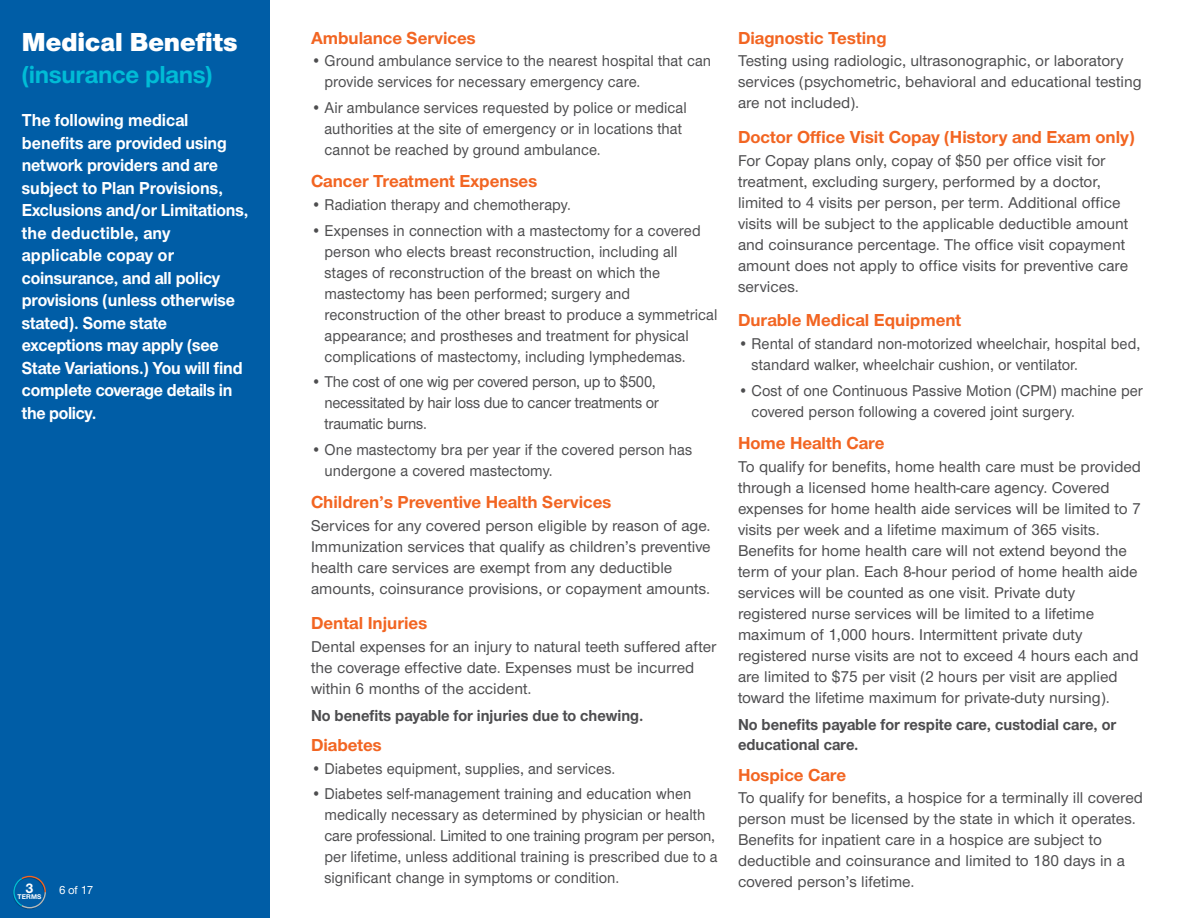
<style>
.page{position:relative;width:1188px;height:918px;background:#fff}
.page>*{position:absolute;margin:0;border:0;box-sizing:border-box;transform-origin:0 0}
.t1{font:900 27px "UHC Sans";letter-spacing:-.005em;color:#fff}
.t2{font:700 25.5px "UHC Sans";letter-spacing:-.01em;color:#00bcd6}
.t3{font:700 18px/22.5px "UHC Sans";letter-spacing:-.01em;color:#fff;scale:.95 1}
.t4{font:700 18px "UHC Sans";color:#f26522}
.t5{font:700 16.5px/20.2px "UHC Sans";color:#4d4d4f;scale:.95 1}
.t6{font:500 16.2px/21px "UHC Sans";color:#4d4d4f}
.t7{font:500 16.2px/21px "UHC Sans";color:#4d4d4f;scale:.95 1}
.t8{font:500 16.2px/21px "UHC Sans";letter-spacing:-.02em;color:#4d4d4f;scale:.95 1}
.t9{font:700 14.1px "UHC Sans";color:#fff}
.t10{font:500 12px "UHC Sans";color:#fff}
.t11{font:700 7.05px "UHC Sans";letter-spacing:.015em;color:#fff}
</style>
<div class="page">
<div style="left:0;top:0;width:270px;height:918px;background:#005da6"></div>
<div style="left:13px;top:877px;width:32px;height:33px;border:2px solid #e1e2e2;border-radius:50%"></div>
<div style="left:13px;top:876px;width:33px;height:33px;border:2px solid #cacccc;border-radius:50%"></div>
<svg style="left:13px;top:876px;width:33px;height:32px"></svg>
<h1 class="t1" style="left:22px;top:23px;width:217px">Medical Benefits</h1>
<h2 class="t2" style="left:22px;top:57px;width:192px">(insurance plans)</h2>
<p class="t3" style="left:22px;top:108px;width:240px">The following medical benefits are provided using network providers and are subject to Plan Provisions,<br>Exclusions and/or Limitations, the deductible, any applicable copay or coinsurance, and all policy provisions (unless otherwise stated). Some state exceptions may apply (see<br>State Variations.) You will find complete coverage details in the policy.</p>
<p class="t9" style="left:26px;top:878px;width:10px">3</p>
<p class="t11" style="left:18px;top:892px;width:26px">TERMS</p>
<p class="t10" style="left:59px;top:882px;width:36px">6 of 17</p>
<p class="t4" style="left:311px;top:25px;width:166px">Ambulance Services</p>
<p class="t7" style="left:325px;top:50px;width:409px;text-indent:-13px">• Ground ambulance service to the nearest hospital that can provide services for necessary emergency care.</p>
<p class="t7" style="left:325px;top:96px;width:383px;text-indent:-13px">• Air ambulance services requested by police or medical authorities at the site of emergency or in locations that cannot be reached by ground ambulance.</p>
<p class="t4" style="left:311px;top:169px;width:228px">Cancer Treatment Expenses</p>
<p class="t7" style="left:311px;top:193px;width:275px">• Radiation therapy and chemotherapy.</p>
<p class="t7" style="left:325px;top:219px;width:415px;text-indent:-13px">• Expenses in connection with a mastectomy for a covered person who elects breast reconstruction, including all stages of reconstruction of the breast on which the mastectomy has been performed; surgery and reconstruction of the other breast to produce a symmetrical appearance; and prostheses and treatment for physical complications of mastectomy, including lymphedemas.</p>
<p class="t8" style="left:325px;top:371px;width:354px;text-indent:-13px">• The cost of one wig per covered person, up to $500, necessitated by hair loss due to cancer treatments or traumatic burns.</p>
<p class="t7" style="left:325px;top:438px;width:389px;text-indent:-13px">• One mastectomy bra per year if the covered person has undergone a covered mastectomy.</p>
<p class="t4" style="left:311px;top:490px;width:302px">Children’s Preventive Health Services</p>
<p class="t6" style="left:311px;top:514px;width:401px">Services for any covered person eligible by reason of age.<br>Immunization services that qualify as children’s preventive health care services are exempt from any deductible amounts, coinsurance provisions, or copayment amounts.</p>
<p class="t4" style="left:311px;top:611px;width:118px">Dental Injuries</p>
<p class="t6" style="left:311px;top:635px;width:407px">Dental expenses for an injury to natural teeth suffered after the coverage effective date. Expenses must be incurred within 6 months of the accident.</p>
<p class="t5" style="left:311px;top:704px;width:351px">No benefits payable for injuries due to chewing.</p>
<p class="t4" style="left:311px;top:733px;width:72px">Diabetes</p>
<p class="t7" style="left:311px;top:757px;width:322px">• Diabetes equipment, supplies, and services.</p>
<p class="t7" style="left:325px;top:783px;width:415px;text-indent:-13px">• Diabetes self-management training and education when medically necessary as determined by physician or health care professional. Limited to one training program per person, per lifetime, unless additional training is prescribed due to a significant change in symptoms or condition.</p>
<p class="t4" style="left:738px;top:25px;width:150px">Diagnostic Testing</p>
<p class="t6" style="left:738px;top:50px;width:405px">Testing using radiologic, ultrasonographic, or laboratory services (psychometric, behavioral and educational testing are not included).</p>
<p class="t4" style="left:738px;top:125px;width:398px">Doctor Office Visit Copay (History and Exam only)</p>
<p class="t6" style="left:738px;top:149px;width:392px">For Copay plans only, copay of $50 per office visit for treatment, excluding surgery, performed by a doctor, limited to 4 visits per person, per term. Additional office visits will be subject to the applicable deductible amount and coinsurance percentage. The office visit copayment amount does not apply to office visits for preventive care services.</p>
<p class="t4" style="left:738px;top:308px;width:225px">Durable Medical Equipment</p>
<p class="t7" style="left:751px;top:332px;width:411px;text-indent:-13px">• Rental of standard non-motorized wheelchair, hospital bed, standard walker, wheelchair cushion, or ventilator.</p>
<p class="t7" style="left:751px;top:379px;width:414px;text-indent:-13px">• Cost of one Continuous Passive Motion (CPM) machine per covered person following a covered joint surgery.</p>
<p class="t4" style="left:738px;top:431px;width:148px">Home Health Care</p>
<p class="t6" style="left:738px;top:455px;width:405px">To qualify for benefits, home health care must be provided through a licensed home health-care agency. Covered expenses for home health aide services will be limited to 7 visits per week and a lifetime maximum of 365 visits.<br>Benefits for home health care will not extend beyond the term of your plan. Each 8-hour period of home health aide services will be counted as one visit. Private duty registered nurse services will be limited to a lifetime maximum of 1,000 hours. Intermittent private duty registered nurse visits are not to exceed 4 hours each and are limited to $75 per visit (2 hours per visit are applied toward the lifetime maximum for private-duty nursing).</p>
<p class="t5" style="left:738px;top:714px;width:400px">No benefits payable for respite care, custodial care, or educational care.</p>
<p class="t4" style="left:738px;top:763px;width:110px">Hospice Care</p>
<p class="t6" style="left:738px;top:787px;width:407px">To qualify for benefits, a hospice for a terminally ill covered person must be licensed by the state in which it operates.<br>Benefits for inpatient care in a hospice are subject to deductible and coinsurance and limited to 180 days in a covered person’s lifetime.</p>
</div>
